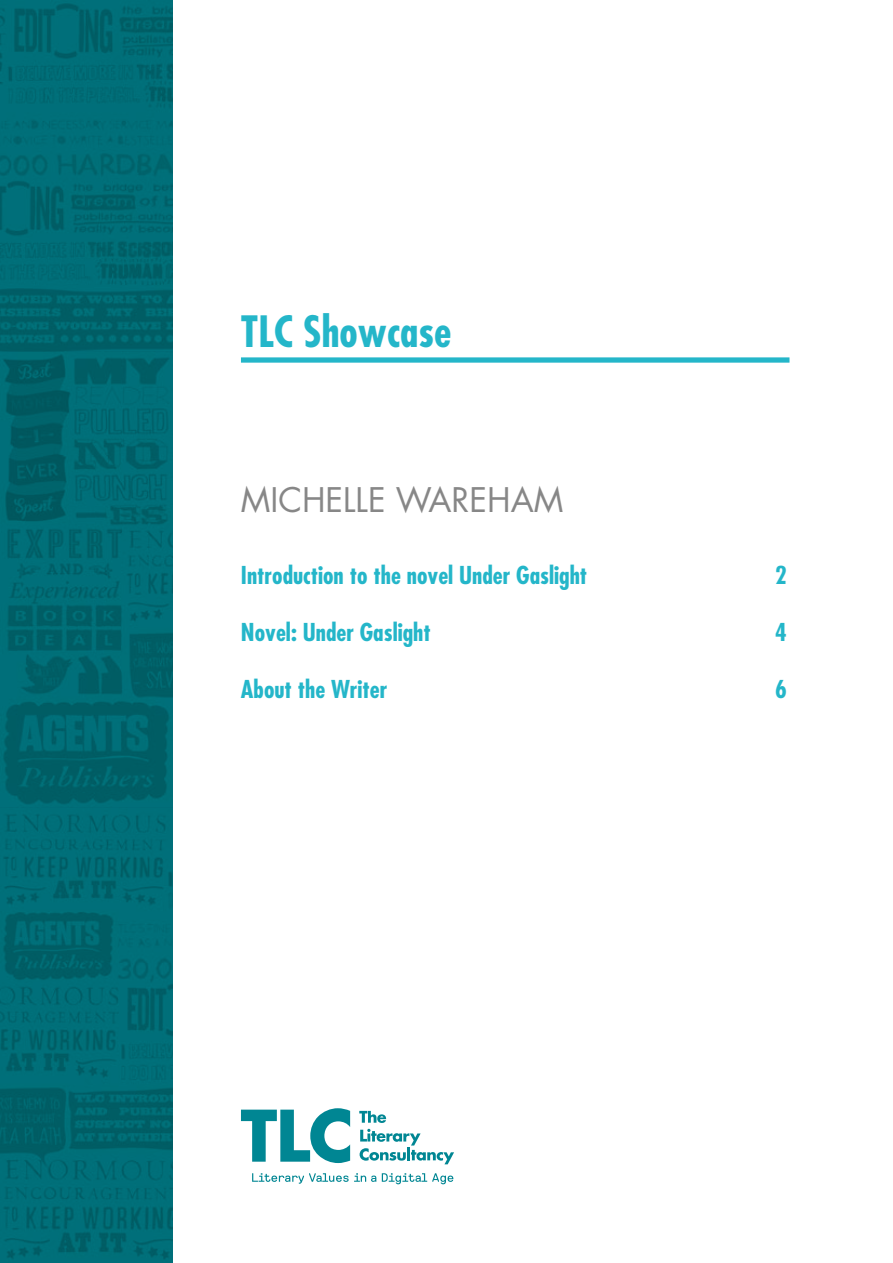
<style>
.page{position:relative;width:893px;height:1263px;background:#fff}
.page>*{position:absolute;margin:0;border:0;box-sizing:border-box;transform-origin:0 0}
.t1{font:700 condensed 42px "Futura Std";color:#24b6c9}
.t2{font:33px "Futura Std";color:#878787}
.t3{font:700 condensed 24px "Futura Std";color:#24b6c9}
</style>
<div class="page">
<svg style="left:241px;top:1108px;width:109px;height:55px"></svg>
<svg style="left:359px;top:1111px;width:27px;height:12px"></svg>
<svg style="left:360px;top:1129px;width:94px;height:35px"></svg>
<svg style="left:252px;top:1173px;width:124px;height:11px"></svg>
<svg style="left:382px;top:1173px;width:71px;height:11px"></svg>
<div style="left:241px;top:357px;width:548px;height:6px;background:#24b6c9"></div>
<svg style="left:0;top:0;width:173px;height:1263px;background:#006871"></svg>
<h1 class="t1" style="left:241px;top:306px;width:212px">TLC Showcase</h1>
<h2 class="t2" style="left:241px;top:479px;width:324px">MICHELLE WAREHAM</h2>
<p class="t3" style="left:241px;top:560px;width:348px">Introduction to the novel Under Gaslight</p>
<p class="t3" style="left:775px;top:560px;width:13px">2</p>
<p class="t3" style="left:241px;top:617px;width:191px">Novel: Under Gaslight</p>
<p class="t3" style="left:775px;top:617px;width:13px">4</p>
<p class="t3" style="left:241px;top:674px;width:148px">About the Writer</p>
<p class="t3" style="left:775px;top:674px;width:13px">6</p>
</div>
